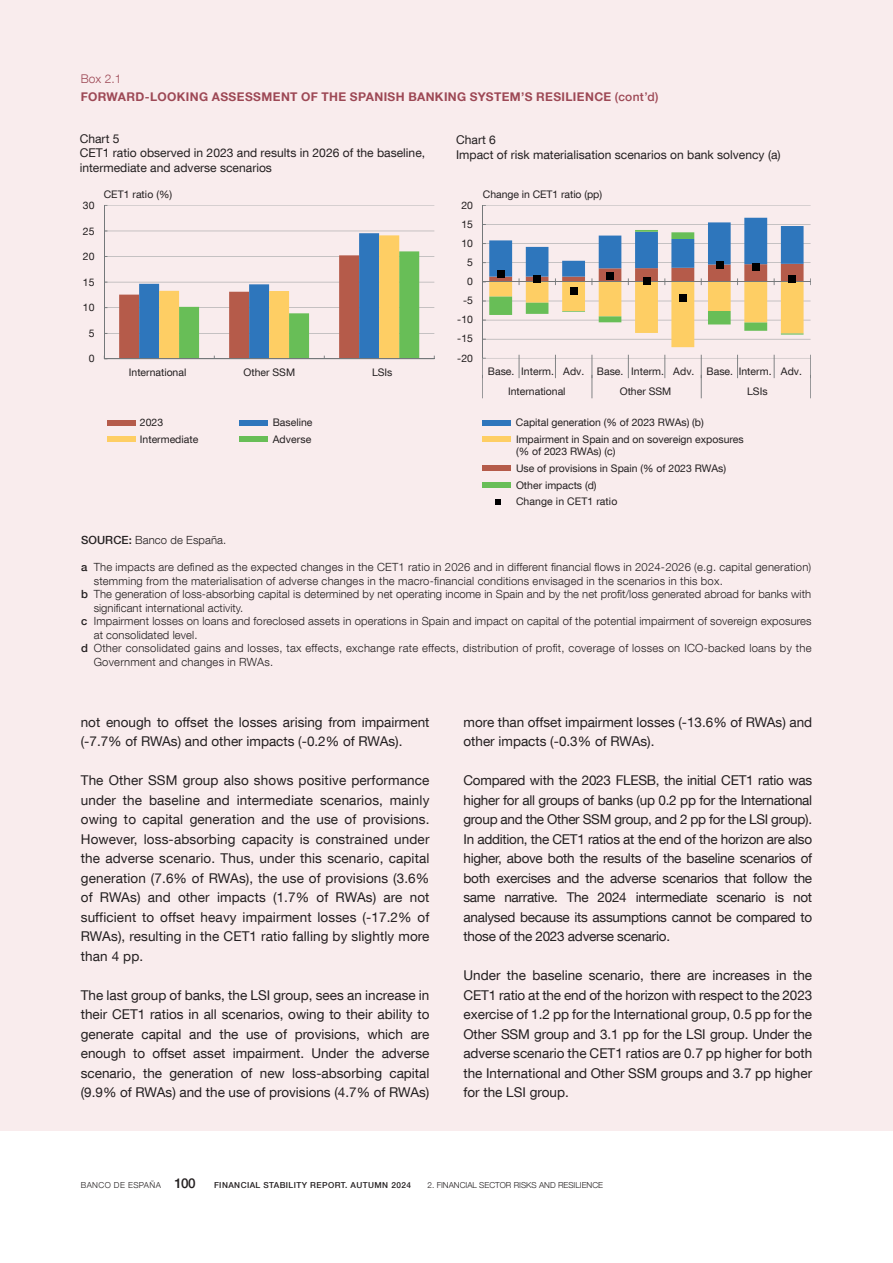
<style>
.page{position:relative;width:893px;height:1263px;background:#fff}
.page>*{position:absolute;margin:0;border:0;box-sizing:border-box;transform-origin:0 0}
.Recuadro_texto{font:13.5px/19.5px "Bd E Neue Helvetica";color:#231f20;text-align:justify}
.t1{font:12px/14.4px "Bd E Neue Helvetica";color:#231f20}
.Recuadro_título{font:700 12px "Bd E Neue Helvetica";letter-spacing:.03em;color:#9d4855}
.Recuadro_número{font:300 12px "Bd E Neue Helvetica";color:#9d4855}
.t2{font:300 11.25px "Bd E Neue Helvetica";letter-spacing:.02em;color:#231f20}
.t3{font:10.5px/16.8px "Bd E Neue Helvetica";color:#231f20}
.t4{font:500 8.25px "Bd E Neue Helvetica";letter-spacing:.05em;color:#231f20}
.t5{font:300 8.25px "Bd E Neue Helvetica";color:#231f20}
.t6{font:300 8.25px "Bd E Neue Helvetica";letter-spacing:.05em;color:#231f20}
.s1{font-weight:500}
.s2{font-weight:500;font-size:13.5px}
</style>
<div class="page">
<div style="left:0;top:0;width:893px;height:1131px;background:#f9eced"></div>
<hr style="left:483px;top:358px;width:328px;height:1px;background:#9a9d9e">
<hr style="left:483px;top:339px;width:328px;height:1px;background:#9a9d9e">
<hr style="left:483px;top:320px;width:328px;height:1px;background:#9a9d9e">
<hr style="left:483px;top:301px;width:328px;height:1px;background:#9a9d9e">
<hr style="left:483px;top:262px;width:328px;height:1px;background:#9a9d9e">
<hr style="left:483px;top:243px;width:328px;height:1px;background:#9a9d9e">
<hr style="left:483px;top:224px;width:328px;height:1px;background:#9a9d9e">
<hr style="left:483px;top:205px;width:328px;height:1px;background:#9a9d9e">
<hr style="left:482px;top:205px;width:1px;height:153px;background:#74787a">
<hr style="left:483px;top:281px;width:328px;height:1px;background:#74787a">
<svg style="left:519px;top:355px;width:1px;height:23px"></svg>
<svg style="left:555px;top:355px;width:1px;height:23px"></svg>
<svg style="left:628px;top:355px;width:1px;height:23px"></svg>
<svg style="left:664px;top:355px;width:1px;height:23px"></svg>
<svg style="left:737px;top:355px;width:1px;height:23px"></svg>
<svg style="left:483px;top:218px;width:321px;height:129px"></svg>
<svg style="left:774px;top:355px;width:1px;height:23px"></svg>
<svg style="left:482px;top:357px;width:4px;height:41px"></svg>
<svg style="left:591px;top:355px;width:1px;height:43px"></svg>
<svg style="left:701px;top:355px;width:1px;height:43px"></svg>
<svg style="left:810px;top:355px;width:1px;height:43px"></svg>
<div style="left:497px;top:270px;width:8px;height:8px;background:#000001"></div>
<div style="left:534px;top:275px;width:7px;height:8px;background:#000001"></div>
<div style="left:570px;top:287px;width:7px;height:8px;background:#000001"></div>
<div style="left:606px;top:273px;width:8px;height:7px;background:#000001"></div>
<div style="left:643px;top:278px;width:7px;height:7px;background:#000001"></div>
<div style="left:679px;top:294px;width:8px;height:8px;background:#000001"></div>
<div style="left:716px;top:262px;width:7px;height:7px;background:#000001"></div>
<div style="left:752px;top:263px;width:8px;height:8px;background:#000001"></div>
<div style="left:789px;top:275px;width:7px;height:8px;background:#000001"></div>
<svg style="left:495px;top:499px;width:5px;height:5px"></svg>
<hr style="left:104px;top:359px;width:330px;height:1px;background:#9a9d9e">
<hr style="left:104px;top:333px;width:330px;height:1px;background:#9a9d9e">
<hr style="left:104px;top:307px;width:330px;height:1px;background:#9a9d9e">
<hr style="left:104px;top:282px;width:330px;height:1px;background:#9a9d9e">
<hr style="left:104px;top:256px;width:330px;height:1px;background:#9a9d9e">
<hr style="left:104px;top:231px;width:330px;height:1px;background:#9a9d9e">
<hr style="left:104px;top:205px;width:330px;height:1px;background:#9a9d9e">
<hr style="left:104px;top:205px;width:1px;height:154px;background:#74787a">
<hr style="left:104px;top:358px;width:330px;height:1px;background:#74787a">
<svg style="left:119px;top:233px;width:300px;height:125px"></svg>
<div style="left:107px;top:420px;width:29px;height:5px;background:#b55b4a"></div>
<div style="left:239px;top:420px;width:29px;height:5px;background:#2e76bc"></div>
<div style="left:482px;top:420px;width:29px;height:5px;background:#2e76bc"></div>
<div style="left:107px;top:436px;width:29px;height:6px;background:#fece64"></div>
<div style="left:239px;top:436px;width:29px;height:6px;background:#68be57"></div>
<div style="left:482px;top:436px;width:29px;height:6px;background:#fece64"></div>
<div style="left:482px;top:465px;width:29px;height:6px;background:#b55b4a"></div>
<div style="left:482px;top:482px;width:29px;height:6px;background:#68be57"></div>
<p class="Recuadro_número" style="left:81px;top:72px;width:42px">Box 2.1</p>
<h4 class="Recuadro_título" style="left:81px;top:89px;width:579px">FORWARD-LOOKING ASSESSMENT OF THE SPANISH BANKING SYSTEM’S RESILIENCE <span class="s1">(cont’d)</span></h4>
<p class="t1" style="left:80px;top:131px;width:347px">Chart 5<br>CET1 ratio observed in 2023 and results in 2026 of the baseline, intermediate and adverse scenarios</p>
<p class="t3" style="left:104px;top:186px;width:70px">CET1 ratio (%)</p>
<p class="t3" style="left:83px;top:196px;width:13px">30</p>
<p class="t3" style="left:83px;top:222px;width:13px">25</p>
<p class="t3" style="left:83px;top:248px;width:13px">20</p>
<p class="t3" style="left:83px;top:273px;width:13px">15</p>
<p class="t3" style="left:83px;top:299px;width:13px">10</p>
<p class="t3" style="left:89px;top:324px;width:7px">5</p>
<p class="t3" style="left:89px;top:350px;width:7px">0</p>
<p class="t1" style="left:456px;top:133px;width:326px">Chart 6<br>Impact of risk materialisation scenarios on bank solvency (a)</p>
<p class="t3" style="left:483px;top:186px;width:121px">Change in CET1 ratio (pp)</p>
<p class="t3" style="left:461px;top:196px;width:13px">20</p>
<p class="t3" style="left:461px;top:216px;width:13px">15</p>
<p class="t3" style="left:461px;top:235px;width:13px">10</p>
<p class="t3" style="left:467px;top:254px;width:7px">5</p>
<p class="t3" style="left:467px;top:273px;width:7px">0</p>
<p class="t3" style="left:463px;top:292px;width:11px">-5</p>
<p class="t3" style="left:457px;top:311px;width:17px">-10</p>
<p class="t3" style="left:457px;top:330px;width:17px">-15</p>
<p class="t3" style="left:457px;top:349px;width:17px">-20</p>
<p class="t3" style="left:508px;top:361px;width:295px;line-height:20px;text-indent:-20px">Base. Interm. Adv. Base. Interm. Adv. Base. Interm. Adv.<br>International</p>
<p class="t3" style="left:129px;top:363px;width:59px">International</p>
<p class="t3" style="left:244px;top:363px;width:53px">Other SSM</p>
<p class="t3" style="left:372px;top:363px;width:22px">LSIs</p>
<p class="t3" style="left:620px;top:382px;width:53px">Other SSM</p>
<p class="t3" style="left:747px;top:382px;width:22px">LSIs</p>
<p class="t3" style="left:516px;top:414px;width:189px">Capital generation (% of 2023 RWAs) (b)</p>
<p class="t3" style="left:516px;top:459px;width:212px">Use of provisions in Spain (% of 2023 RWAs)<br>Other impacts (d)<br>Change in CET1 ratio</p>
<p class="t3" style="left:140px;top:414px;width:25px">2023</p>
<p class="t3" style="left:273px;top:414px;width:41px">Baseline</p>
<p class="t3" style="left:140px;top:430px;width:60px">Intermediate</p>
<p class="t3" style="left:273px;top:430px;width:40px">Adverse</p>
<p class="t3" style="left:516px;top:432px;width:229px;line-height:12.6px">Impairment in Spain and on sovereign exposures (% of 2023 RWAs) (c)</p>
<p class="t2" style="left:81px;top:533px;width:147px"><span class="s1">SOURCE:</span> Banco de España.</p>
<p class="t2" style="left:81px;top:560px;width:732px"><span class="s1">a</span> The impacts are defined as the expected changes in the CET1 ratio in 2026 and in different financial flows in 2024-2026 (e.g. capital generation)</p>
<p class="t2" style="left:94px;top:574px;width:631px">stemming from the materialisation of adverse changes in the macro-financial conditions envisaged in the scenarios in this box.</p>
<p class="t2" style="left:81px;top:587px;width:732px"><span class="s1">b</span> The generation of loss-absorbing capital is determined by net operating income in Spain and by the net profit/loss generated abroad for banks with</p>
<p class="t2" style="left:94px;top:601px;width:151px">significant international activity.</p>
<p class="t2" style="left:81px;top:614px;width:732px"><span class="s1">c</span> Impairment losses on loans and foreclosed assets in operations in Spain and impact on capital of the potential impairment of sovereign exposures</p>
<p class="t2" style="left:94px;top:628px;width:105px">at consolidated level.</p>
<p class="t2" style="left:81px;top:641px;width:732px"><span class="s1">d</span> Other consolidated gains and losses, tax effects, exchange rate effects, distribution of profit, coverage of losses on ICO-backed loans by the</p>
<p class="t2" style="left:94px;top:655px;width:181px">Government and changes in RWAs.</p>
<p class="Recuadro_texto" style="left:81px;top:712px;width:350px">not enough to offset the losses arising from impairment (-7.7% of RWAs) and other impacts (-0.2% of RWAs).</p>
<p class="Recuadro_texto" style="left:81px;top:770px;width:350px">The Other SSM group also shows positive performance under the baseline and intermediate scenarios, mainly owing to capital generation and the use of provisions.<br>However, loss-absorbing capacity is constrained under the adverse scenario. Thus, under this scenario, capital generation (7.6% of RWAs), the use of provisions (3.6% of RWAs) and other impacts (1.7% of RWAs) are not sufficient to offset heavy impairment losses (-17.2% of RWAs), resulting in the CET1 ratio falling by slightly more than 4 pp.</p>
<p class="Recuadro_texto" style="left:81px;top:985px;width:350px">The last group of banks, the LSI group, sees an increase in their CET1 ratios in all scenarios, owing to their ability to generate capital and the use of provisions, which are enough to offset asset impairment. Under the adverse scenario, the generation of new loss-absorbing capital (9.9% of RWAs) and the use of provisions (4.7% of RWAs)</p>
<p class="Recuadro_texto" style="left:463px;top:712px;width:350px">more than offset impairment losses (-13.6% of RWAs) and other impacts (-0.3% of RWAs).</p>
<p class="Recuadro_texto" style="left:463px;top:770px;width:350px">Compared with the 2023 FLESB, the initial CET1 ratio was higher for all groups of banks (up 0.2 pp for the International group and the Other SSM group, and 2 pp for the LSI group).<br>In addition, the CET1 ratios at the end of the horizon are also higher, above both the results of the baseline scenarios of both exercises and the adverse scenarios that follow the same narrative. The 2024 intermediate scenario is not analysed because its assumptions cannot be compared to those of the 2023 adverse scenario.</p>
<p class="Recuadro_texto" style="left:463px;top:965px;width:350px">Under the baseline scenario, there are increases in the CET1 ratio at the end of the horizon with respect to the 2023 exercise of 1.2 pp for the International group, 0.5 pp for the Other SSM group and 3.1 pp for the LSI group. Under the adverse scenario the CET1 ratios are 0.7 pp higher for both the International and Other SSM groups and 3.7 pp higher for the LSI group.</p>
<p class="t6" style="left:81px;top:1180px;width:116px">BANCO DE ESPAÑA <span class="s2">100</span></p>
<p class="t4" style="left:214px;top:1180px;width:198px">FINANCIAL STABILITY REPORT. AUTUMN 2024</p>
<p class="t5" style="left:427px;top:1180px;width:177px">2. FINANCIAL SECTOR RISKS AND RESILIENCE</p>
</div>
